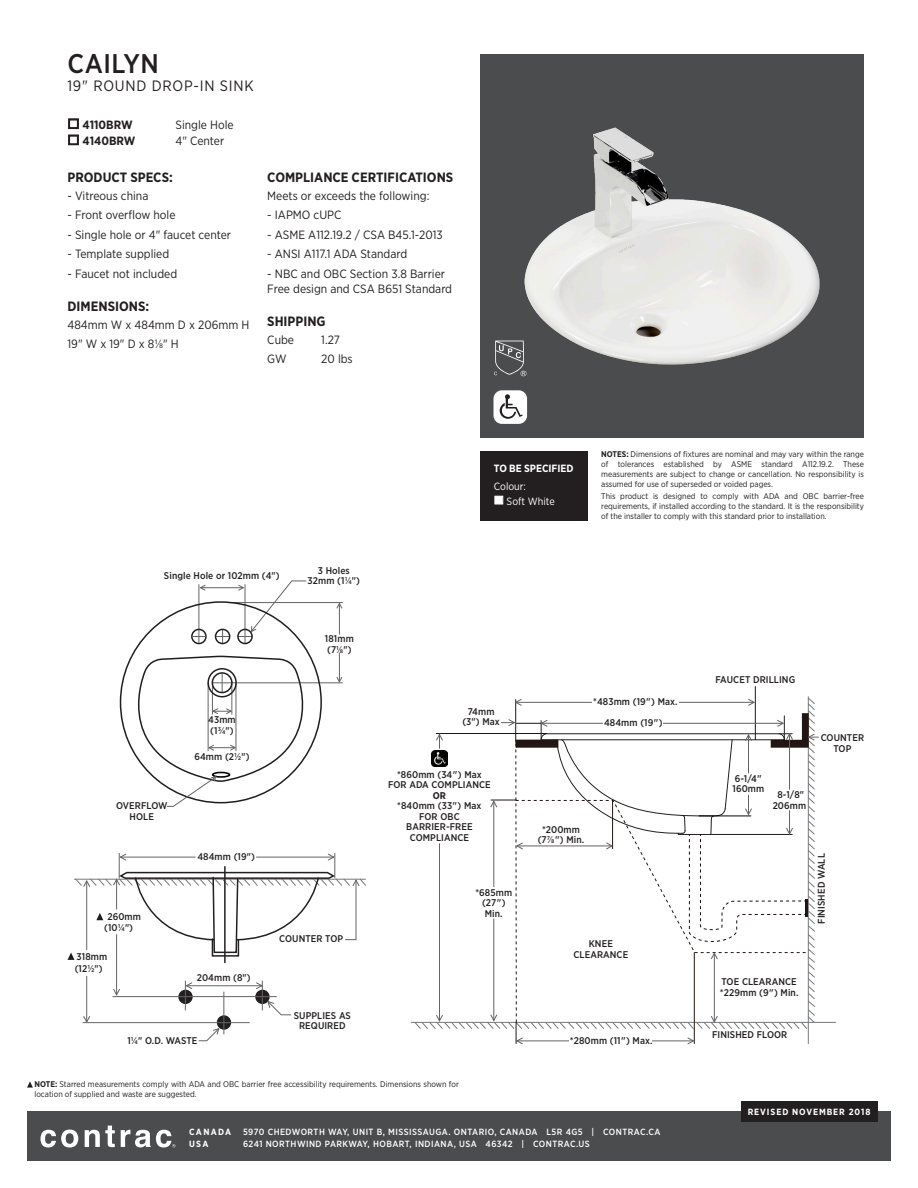
<style>
.page{position:relative;width:918px;height:1188px;background:#fff}
.page>*{position:absolute;margin:0;border:0;box-sizing:border-box;transform-origin:0 0}
.t1{font:500 27px "Gotham Narrow";letter-spacing:.02em;color:#231f20}
.t2{font:15px "Gotham Narrow";letter-spacing:.05em;color:#231f20}
.t3{font:700 13.5px "Gotham Narrow";color:#231f20}
.t4{font:12px/19.5px "Gotham Narrow";color:#231f20}
.t5{font:700 12px "Gotham Narrow";color:#231f20}
.t6{font:10.5px "Gotham Narrow";color:#fff}
.t7{font:700 10.5px "Gotham Narrow";color:#fff}
.t8{font:500 9.75px/10.5px "Gotham Narrow";letter-spacing:.01em;color:#231f20;text-align:center}
.t9{font:700 9.75px "Gotham Narrow";color:#231f20}
.t10{font:500 9px "Gotham Narrow";letter-spacing:.05em;color:#fff}
.t11{font:700 9px "Gotham Narrow";letter-spacing:.1em;color:#fff}
.t12{font:8.25px/9.9px "Gotham Narrow";color:#201d1e;text-align:justify}
.s1{font-weight:700;color:#231f20}
</style>
<div class="page">
<div style="left:27px;top:1112px;width:864px;height:49px;background:#4b4c4d"></div>
<svg style="left:41px;top:1130px;width:37px;height:17px"></svg>
<svg style="left:85px;top:1126px;width:30px;height:21px"></svg>
<svg style="left:121px;top:1130px;width:55px;height:17px"></svg>
<div style="left:741px;top:1102px;width:137px;height:20px;background:#231f20"></div>
<div style="left:481px;top:54px;width:383px;height:383px;background:#4b4c4d"></div>
<svg style="left:494px;top:341px;width:32px;height:35px"></svg>
<div style="left:494px;top:390px;width:33px;height:34px;background:#fff;border-radius:8px"></div>
<svg style="left:500px;top:394px;width:23px;height:25px"></svg>
<svg style="left:68px;top:118px;width:11px;height:27px"></svg>
<div style="left:481px;top:451px;width:107px;height:69px;background:#231f20"></div>
<img style="left:524px;top:127px;width:296px;height:238px">
<hr style="left:224px;top:867px;width:2px;height:96px;background:#231f20">
<svg style="left:217px;top:1015px;width:14px;height:15px"></svg>
<div style="left:178px;top:990px;width:15px;height:14px;background:#231f20;border-radius:50%"></div>
<hr style="left:113px;top:996px;width:164px;height:1px;background:#636466">
<hr style="left:83px;top:1022px;width:167px;height:1px;background:#636466">
<hr style="left:223px;top:992px;width:1px;height:42px;background:#636466">
<svg style="left:113px;top:988px;width:7px;height:8px"></svg>
<hr style="left:116px;top:934px;width:1px;height:61px;background:#636466">
<svg style="left:185px;top:981px;width:8px;height:29px"></svg>
<hr style="left:186px;top:985px;width:76px;height:1px;background:#636466">
<svg style="left:255px;top:981px;width:37px;height:35px"></svg>
<svg style="left:198px;top:1028px;width:22px;height:14px"></svg>
<svg style="left:83px;top:1015px;width:8px;height:9px"></svg>
<hr style="left:86px;top:976px;width:1px;height:46px;background:#636466">
<svg style="left:68px;top:853px;width:298px;height:107px"></svg>
<hr style="left:199px;top:584px;width:1px;height:59px;background:#636466">
<svg style="left:216px;top:629px;width:14px;height:15px"></svg>
<hr style="left:245px;top:584px;width:1px;height:60px;background:#636466">
<svg style="left:199px;top:584px;width:7px;height:7px"></svg>
<hr style="left:201px;top:587px;width:42px;height:1px;background:#636466">
<hr style="left:227px;top:602px;width:116px;height:1px;background:#636466">
<hr style="left:212px;top:682px;width:131px;height:1px;background:#636466">
<svg style="left:336px;top:602px;width:7px;height:7px"></svg>
<hr style="left:339px;top:604px;width:1px;height:31px;background:#636466">
<svg style="left:336px;top:653px;width:7px;height:30px"></svg>
<div style="left:237px;top:629px;width:16px;height:15px;border:2px solid #231f20;border-radius:50%"></div>
<svg style="left:237px;top:580px;width:70px;height:57px"></svg>
<div style="left:215px;top:629px;width:15px;height:15px;border:2px solid #231f20;border-radius:50%"></div>
<div style="left:191px;top:629px;width:16px;height:15px;border:2px solid #231f20;border-radius:50%"></div>
<svg style="left:119px;top:655px;width:208px;height:152px"></svg>
<svg style="left:192px;top:636px;width:14px;height:1px"></svg>
<hr style="left:411px;top:1022px;width:425px;height:1px;background:#76787b">
<hr style="left:755px;top:686px;width:1px;height:54px;background:#211613">
<svg style="left:414px;top:697px;width:405px;height:348px"></svg>
<svg style="left:27px;top:1081px;width:6px;height:7px"></svg>
<h1 class="t1" style="left:68px;top:47px;width:93px">CAILYN</h1>
<h2 class="t2" style="left:68px;top:77px;width:188px">19" ROUND DROP-IN SINK</h2>
<h3 class="t5" style="left:68px;top:117px;width:67px">◻ 4110BRW</h3>
<h3 class="t4" style="left:176px;top:114px;width:60px">Single Hole</h3>
<h3 class="t5" style="left:68px;top:133px;width:69px">◻ 4140BRW</h3>
<h3 class="t4" style="left:176px;top:131px;width:50px">4" Center</h3>
<h3 class="t3" style="left:68px;top:168px;width:107px">PRODUCT SPECS:</h3>
<h3 class="t4" style="left:68px;top:185px;width:82px">- Vitreous china</h3>
<h3 class="t4" style="left:68px;top:205px;width:110px">- Front overflow hole</h3>
<h3 class="t4" style="left:68px;top:224px;width:165px">- Single hole or 4" faucet center</h3>
<h3 class="t4" style="left:68px;top:244px;width:103px">- Template supplied</h3>
<h3 class="t4" style="left:68px;top:263px;width:111px">- Faucet not included</h3>
<h3 class="t3" style="left:68px;top:297px;width:83px">DIMENSIONS:</h3>
<h3 class="t4" style="left:68px;top:314px;width:183px">484mm W x 484mm D x 206mm H<br>19" W x 19" D x 8⅛" H</h3>
<h3 class="t3" style="left:267px;top:168px;width:188px">COMPLIANCE CERTIFICATIONS</h3>
<h3 class="t4" style="left:267px;top:185px;width:164px">Meets or exceeds the following:</h3>
<h3 class="t4" style="left:267px;top:205px;width:76px">- IAPMO cUPC</h3>
<h3 class="t4" style="left:267px;top:224px;width:177px">- ASME A112.19.2 / CSA B45.1-2013</h3>
<h3 class="t4" style="left:267px;top:244px;width:142px">- ANSI A117.1 ADA Standard</h3>
<h3 class="t4" style="left:267px;top:266px;width:186px;line-height:15px">- NBC and OBC Section 3.8 Barrier<br>Free design and CSA B651 Standard</h3>
<h3 class="t3" style="left:267px;top:312px;width:60px">SHIPPING</h3>
<h3 class="t4" style="left:267px;top:329px;width:28px">Cube</h3>
<h3 class="t4" style="left:321px;top:329px;width:20px">1.27</h3>
<h3 class="t4" style="left:267px;top:349px;width:21px">GW</h3>
<h3 class="t4" style="left:321px;top:349px;width:33px">20 lbs</h3>
<p class="t8" style="left:164px;top:570px;width:117px">Single Hole or 102mm (4")</p>
<p class="t8" style="left:116px;top:800px;width:53px">OVERFLOW<br>HOLE</p>
<p class="t8" style="left:208px;top:715px;width:29px;text-align:left">43mm (1¾")</p>
<p class="t8" style="left:194px;top:751px;width:57px">64mm (2½")</p>
<p class="t8" style="left:308px;top:565px;width:54px">3 Holes<br>32mm (1¼")</p>
<p class="t8" style="left:325px;top:634px;width:30px;text-align:left">181mm (7⅛")</p>
<p class="t7" style="left:494px;top:462px;width:81px">TO BE SPECIFIED</p>
<p class="t6" style="left:494px;top:480px;width:34px">Colour:</p>
<p class="t6" style="left:494px;top:495px;width:63px">■ Soft White</p>
<p class="t12" style="left:601px;top:449px;width:264px"><span class="s1">NOTES:</span> Dimensions of fixtures are nominal and may vary within the range of tolerances established by ASME standard A112.19.2. These measurements are subject to change or cancellation. No responsibility is assumed for use of superseded or voided pages.</p>
<p class="t12" style="left:601px;top:491px;width:264px">This product is designed to comply with ADA and OBC barrier-free requirements, if installed according to the standard. It is the responsibility of the installer to comply with this standard prior to installation.</p>
<p class="t8" style="left:462px;top:706px;width:39px">74mm (3") Max</p>
<p class="t8" style="left:388px;top:769px;width:104px">*860mm (34") Max<br>FOR ADA COMPLIANCE</p>
<p class="t9" style="left:433px;top:789px;width:15px">OR</p>
<p class="t8" style="left:397px;top:800px;width:86px">*840mm (33") Max<br>FOR OBC<br>BARRIER-FREE<br>COMPLIANCE</p>
<p class="t8" style="left:593px;top:691px;width:86px;line-height:20.9px">*483mm (19") Max.<br>484mm (19")</p>
<p class="t8" style="left:538px;top:824px;width:48px">*200mm (7⅞") Min.</p>
<p class="t8" style="left:715px;top:674px;width:81px">FAUCET DRILLING</p>
<p class="t8" style="left:733px;top:773px;width:33px;text-align:left">6-1/4"<br>160mm</p>
<p class="t8" style="left:773px;top:789px;width:35px">8-1/8"<br>206mm</p>
<p class="t8" style="left:821px;top:732px;width:45px">COUNTER<br>TOP</p>
<p class="t8" style="left:104px;top:911px;width:38px;text-align:left;text-indent:3px">260mm (10¼")</p>
<p class="t8" style="left:75px;top:950px;width:34px;line-height:12px;text-align:left">318mm (12½")</p>
<p class="t8" style="left:197px;top:852px;width:59px">484mm (19")</p>
<p class="t8" style="left:197px;top:972px;width:56px">204mm (8")</p>
<p class="t8" style="left:127px;top:1035px;width:72px">1¼" O.D. WASTE</p>
<p class="t8" style="left:279px;top:934px;width:66px">COUNTER TOP</p>
<p class="t8" style="left:294px;top:1010px;width:59px">SUPPLIES AS<br>REQUIRED</p>
<p class="t12" style="left:34px;top:1079px;width:426px"><span class="s1">NOTE:</span> Starred measurements comply with ADA and OBC barrier free accessibility requirements. Dimensions shown for location of supplied and waste are suggested.</p>
<p class="t8" style="left:475px;top:887px;width:38px">*685mm (27")<br>Min.</p>
<p class="t8" style="left:573px;top:939px;width:56px">KNEE<br>CLEARANCE</p>
<p class="t8" style="left:570px;top:1035px;width:84px">*280mm (11") Max.</p>
<p class="t11" style="left:189px;top:1126px;width:44px">CANADA</p>
<p class="t10" style="left:243px;top:1126px;width:419px">5970 CHEDWORTH WAY, UNIT B, MISSISSAUGA. ONTARIO, CANADA L5R 4G5 | CONTRAC.CA</p>
<p class="t11" style="left:189px;top:1138px;width:21px">USA</p>
<p class="t10" style="left:243px;top:1138px;width:348px">6241 NORTHWIND PARKWAY, HOBART, INDIANA, USA 46342 | CONTRAC.US</p>
<p class="t8" style="left:816px;top:924px;width:72px;rotate:-90deg">FINISHED WALL</p>
<p class="t8" style="left:720px;top:976px;width:80px;text-align:left">TOE CLEARANCE *229mm (9") Min.</p>
<p class="t8" style="left:712px;top:1030px;width:77px">FINISHED FLOOR</p>
<p class="t11" style="left:748px;top:1106px;width:124px">REVISED NOVEMBER 2018</p>
</div>
